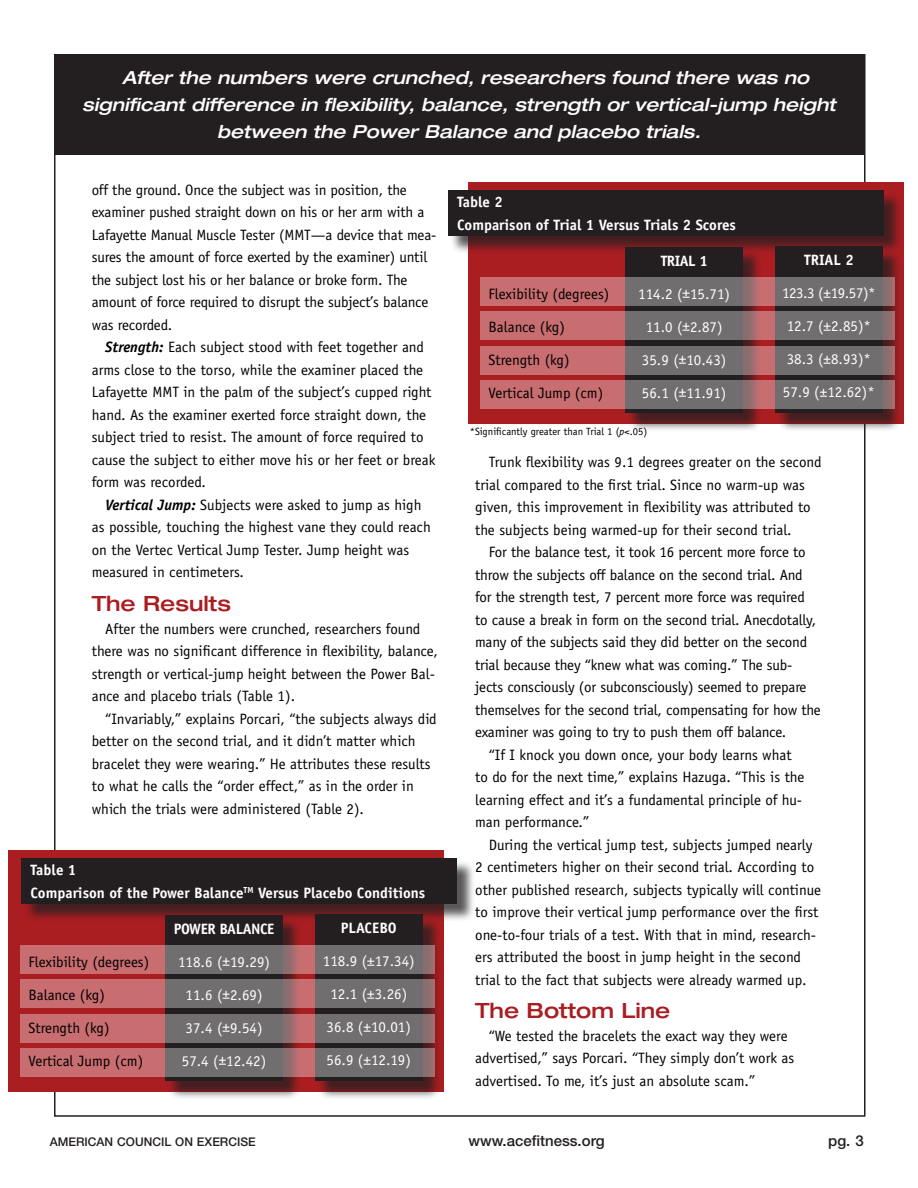
<style>
.page{position:relative;width:918px;height:1188px;background:#fff}
.page>*{position:absolute;margin:0;border:0;box-sizing:border-box;transform-origin:0 0}
.Subhead{font:500 expanded 21px "Helvetica Neue";color:#aa1d21}
.Body{font:italic 500 expanded 18px "Helvetica Neue";color:#fff}
.Body-2{font:15px/22.5px "Officina Sans";color:#000}
.Body-3{font:15px "Officina Sans";color:#fff}
.Body-4{font:700 15px "Officina Sans";color:#fff}
.t1{font:500 15px "Helvetica Neue";color:#231f20}
.Body-5{font:700 15px "Officina Sans";letter-spacing:-.03em;color:#fff}
.t2{font:500 12px "Helvetica Neue";color:#231f20}
.Body-6{font:10.5px "Officina Sans";color:#000}
.s1{font-weight:700;font-style:italic}
.s2{font-style:italic}
</style>
<div class="page">
<div style="left:9px;top:850px;width:435px;height:242px;background:#aa1d21"></div>
<div style="left:54px;top:54px;width:810px;height:100px;background:#231f20"></div>
<div style="left:24px;top:860px;width:452px;height:62px;background:#231f20;opacity:.75"></div>
<div style="left:22px;top:858px;width:435px;height:45px;background:#231f20"></div>
<div style="left:167px;top:918px;width:135px;height:182px;background:#231f20;opacity:.75"></div>
<div style="left:165px;top:915px;width:118px;height:166px;background:#231f20"></div>
<div style="left:317px;top:917px;width:125px;height:183px;background:#231f20;opacity:.75"></div>
<div style="left:315px;top:915px;width:108px;height:166px;background:#231f20"></div>
<svg style="left:21px;top:945px;width:414px;height:28px;background:#956d6f"></svg>
<svg style="left:21px;top:1014px;width:414px;height:28px;background:#956d6f"></svg>
<svg style="left:21px;top:980px;width:414px;height:28px;background:#956d6f"></svg>
<svg style="left:21px;top:1049px;width:414px;height:28px;background:#956d6f"></svg>
<div style="left:469px;top:183px;width:435px;height:241px;background:#aa1d21"></div>
<div style="left:451px;top:192px;width:451px;height:62px;background:#231f20;opacity:.75"></div>
<div style="left:448px;top:190px;width:435px;height:45px;background:#231f20"></div>
<div style="left:628px;top:250px;width:134px;height:182px;background:#231f20;opacity:.75"></div>
<div style="left:625px;top:247px;width:118px;height:166px;background:#231f20"></div>
<div style="left:777px;top:249px;width:125px;height:183px;background:#231f20;opacity:.75"></div>
<div style="left:775px;top:247px;width:108px;height:166px;background:#231f20"></div>
<svg style="left:481px;top:277px;width:414px;height:28px;background:#956d6f"></svg>
<svg style="left:481px;top:346px;width:414px;height:28px;background:#956d6f"></svg>
<svg style="left:481px;top:312px;width:414px;height:28px;background:#956d6f"></svg>
<svg style="left:481px;top:381px;width:414px;height:28px;background:#956d6f"></svg>
<p class="Body" style="left:122px;top:67px;width:689px">After the numbers were crunched, researchers found there was no</p>
<p class="Body" style="left:82px;top:94px;width:755px">significant difference in flexibility, balance, strength or vertical-jump height</p>
<p class="Body" style="left:217px;top:121px;width:485px">between the Power Balance and placebo trials.</p>
<p class="Body-2" style="left:92px;top:179px;width:346px">off the ground. Once the subject was in position, the examiner pushed straight down on his or her arm with a Lafayette Manual Muscle Tester (MMT—a device that mea&shy;sures the amount of force exerted by the examiner) until the subject lost his or her balance or broke form. The amount of force required to disrupt the subject’s balance was recorded.</p>
<p class="Body-2" style="left:92px;top:336px;width:345px;text-indent:13px"><span class="s1">Strength:</span> Each subject stood with feet together and arms close to the torso, while the examiner placed the Lafayette MMT in the palm of the subject’s cupped right hand. As the examiner exerted force straight down, the subject tried to resist. The amount of force required to cause the subject to either move his or her feet or break form was recorded.</p>
<p class="Body-2" style="left:92px;top:494px;width:341px;text-indent:13px"><span class="s1">Vertical Jump:</span> Subjects were asked to jump as high as possible, touching the highest vane they could reach on the Vertec Vertical Jump Tester. Jump height was measured in centimeters.</p>
<p class="Subhead" style="left:92px;top:591px;width:141px">The Results</p>
<p class="Body-2" style="left:92px;top:617px;width:347px;text-indent:13px">After the numbers were crunched, researchers found there was no significant difference in flexibility, balance, strength or vertical-jump height between the Power Bal&shy;ance and placebo trials (Table 1).</p>
<p class="Body-2" style="left:92px;top:707px;width:346px;text-indent:13px">“Invariably,” explains Porcari, “the subjects always did better on the second trial, and it didn’t matter which bracelet they were wearing.” He attributes these results to what he calls the “order effect,” as in the order in which the trials were administered (Table 2).</p>
<p class="Body-4" style="left:30px;top:861px;width:47px">Table 1</p>
<p class="Body-4" style="left:30px;top:883px;width:396px">Comparison of the Power Balance<sup>TM</sup> Versus Placebo Conditions</p>
<p class="Body-2" style="left:28px;top:951px;width:122px">Flexibility (degrees)</p>
<p class="Body-2" style="left:28px;top:984px;width:78px">Balance (kg)</p>
<p class="Body-2" style="left:28px;top:1017px;width:83px">Strength (kg)</p>
<p class="Body-2" style="left:28px;top:1050px;width:116px">Vertical Jump (cm)</p>
<p class="Body-5" style="left:174px;top:919px;width:102px">POWER BALANCE</p>
<p class="Body-3" style="left:178px;top:953px;width:93px">118.6 (±19.29)</p>
<p class="Body-3" style="left:186px;top:986px;width:78px">11.6 (±2.69)</p>
<p class="Body-3" style="left:186px;top:1019px;width:78px">37.4 (±9.54)</p>
<p class="Body-3" style="left:182px;top:1052px;width:86px">57.4 (±12.42)</p>
<p class="Body-4" style="left:341px;top:919px;width:58px">PLACEBO</p>
<p class="Body-3" style="left:323px;top:952px;width:93px">118.9 (±17.34)</p>
<p class="Body-3" style="left:330px;top:985px;width:78px">12.1 (±3.26)</p>
<p class="Body-3" style="left:327px;top:1018px;width:86px">36.8 (±10.01)</p>
<p class="Body-3" style="left:327px;top:1051px;width:86px">56.9 (±12.19)</p>
<p class="Body-4" style="left:457px;top:193px;width:47px">Table 2</p>
<p class="Body-4" style="left:457px;top:215px;width:280px">Comparison of Trial 1 Versus Trials 2 Scores</p>
<p class="Body-4" style="left:661px;top:251px;width:49px">TRIAL 1</p>
<p class="Body-3" style="left:638px;top:285px;width:93px">114.2 (±15.71)</p>
<p class="Body-3" style="left:646px;top:318px;width:78px">11.0 (±2.87)</p>
<p class="Body-3" style="left:642px;top:351px;width:86px">35.9 (±10.43)</p>
<p class="Body-3" style="left:642px;top:384px;width:86px">56.1 (±11.91)</p>
<p class="Body-2" style="left:489px;top:283px;width:122px">Flexibility (degrees)</p>
<p class="Body-2" style="left:489px;top:316px;width:78px">Balance (kg)</p>
<p class="Body-2" style="left:489px;top:349px;width:83px">Strength (kg)</p>
<p class="Body-2" style="left:489px;top:382px;width:116px">Vertical Jump (cm)</p>
<p class="Body-6" style="left:470px;top:425px;width:179px">*Significantly greater than Trial 1 (<span class="s2">p</span>&lt;.05)</p>
<p class="Body-4" style="left:804px;top:251px;width:51px">TRIAL 2</p>
<p class="Body-3" style="left:782px;top:284px;width:95px">123.3 (±19.57)*</p>
<p class="Body-3" style="left:787px;top:317px;width:86px">12.7 (±2.85)*</p>
<p class="Body-3" style="left:787px;top:350px;width:86px">38.3 (±8.93)*</p>
<p class="Body-3" style="left:783px;top:383px;width:93px">57.9 (±12.62)*</p>
<p class="Body-2" style="left:475px;top:451px;width:348px;text-indent:14px">Trunk flexibility was 9.1 degrees greater on the second trial compared to the first trial. Since no warm-up was given, this improvement in flexibility was attributed to the subjects being warmed-up for their second trial.</p>
<p class="Body-2" style="left:475px;top:541px;width:347px;text-indent:14px">For the balance test, it took 16 percent more force to throw the subjects off balance on the second trial. And for the strength test, 7 percent more force was required to cause a break in form on the second trial. Anecdotally, many of the subjects said they did better on the second trial because they “knew what was coming.” The sub&shy;jects consciously (or subconsciously) seemed to prepare themselves for the second trial, compensating for how the examiner was going to try to push them off balance.</p>
<p class="Body-2" style="left:475px;top:743px;width:331px;text-indent:14px">“If I knock you down once, your body learns what to do for the next time,” explains Hazuga. “This is the learning effect and it’s a fundamental principle of hu&shy;man performance.”</p>
<p class="Body-2" style="left:475px;top:833px;width:347px;text-indent:14px">During the vertical jump test, subjects jumped nearly 2 centimeters higher on their second trial. According to other published research, subjects typically will continue to improve their vertical jump performance over the first one-to-four trials of a test. With that in mind, research&shy;ers attributed the boost in jump height in the second trial to the fact that subjects were already warmed up.</p>
<p class="Subhead" style="left:475px;top:998px;width:197px">The Bottom Line</p>
<p class="Body-2" style="left:475px;top:1024px;width:321px;text-indent:14px">“We tested the bracelets the exact way they were advertised,” says Porcari. “They simply don’t work as advertised. To me, it’s just an absolute scam.”</p>
<p class="t2" style="left:50px;top:1134px;width:207px">AMERICAN COUNCIL ON EXERCISE</p>
<p class="t1" style="left:468px;top:1131px;width:138px">www.acefitness.org</p>
<p class="t1" style="left:828px;top:1131px;width:37px">pg. 3</p>
</div>
